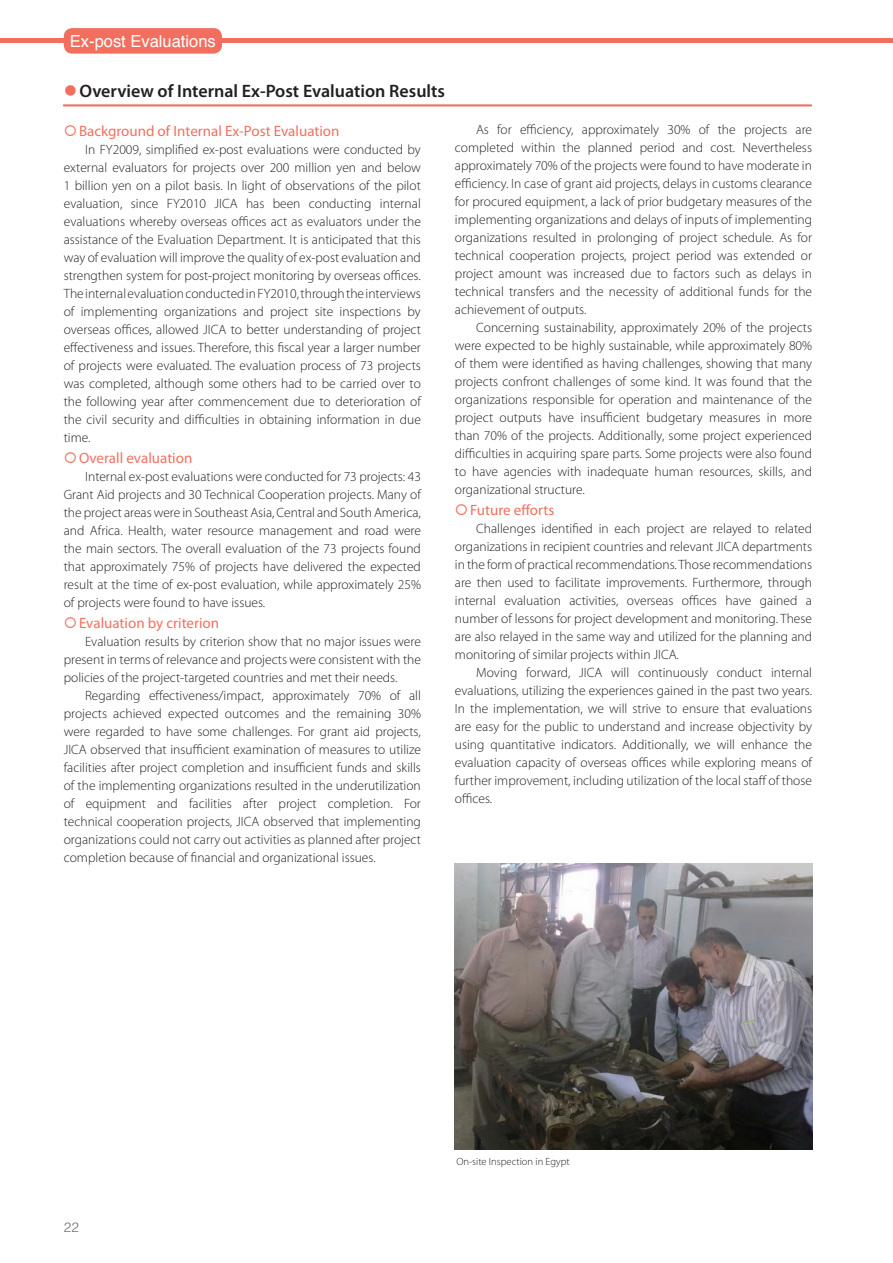
<style>
.page{position:relative;width:893px;height:1263px;background:#fff}
.page>*{position:absolute;margin:0;border:0;box-sizing:border-box;transform-origin:0 0}
.t1{font:600 18px "Myriad Pro";color:#231f20}
.t2{font:16.5px "Helvetica";color:#fff}
.t3{font:15px "Myriad Pro";color:#f26f5f}
.t4{font:300 13.5px/18px "Myriad Pro";color:#231f20;text-align:justify}
.t5{font:300 13.5px "Helvetica";color:#6c6d70}
.t6{font:300 10.5px "Myriad Pro";color:#231f20}
.s1{color:#f26f5f}
</style>
<div class="page">
<div style="left:0;top:38px;width:893px;height:5px;background:#f26f5f"></div>
<div style="left:64px;top:28px;width:158px;height:26px;background:#f26f5f;border-radius:9px"></div>
<img style="left:455px;top:863px;width:357px;height:286px">
<hr style="left:64px;top:104px;width:747px;height:2px;background:#f26f5f">
<p class="t2" style="left:70px;top:30px;width:147px">Ex-post Evaluations</p>
<h1 class="t1" style="left:64px;top:79px;width:383px"><span class="s1">●</span>Overview of Internal Ex-Post Evaluation Results</h1>
<p class="t3" style="left:64px;top:122px;width:277px">○Background of Internal Ex-Post Evaluation</p>
<p class="t4" style="left:64px;top:140px;width:359px;text-indent:21px">In FY2009, simplified ex-post evaluations were conducted by external evaluators for projects over 200 million yen and below 1 billion yen on a pilot basis. In light of observations of the pilot evaluation, since FY2010 JICA has been conducting internal evaluations whereby overseas offices act as evaluators under the assistance of the Evaluation Department. It is anticipated that this way of evaluation will improve the quality of ex-post evaluation and strengthen system for post-project monitoring by overseas offices.<br>The internal evaluation conducted in FY2010, through the interviews of implementing organizations and project site inspections by overseas offices, allowed JICA to better understanding of project effectiveness and issues. Therefore, this fiscal year a larger number of projects were evaluated. The evaluation process of 73 projects was completed, although some others had to be carried over to the following year after commencement due to deterioration of the civil security and difficulties in obtaining information in due time.</p>
<p class="t3" style="left:64px;top:448px;width:130px">○Overall evaluation</p>
<p class="t4" style="left:64px;top:467px;width:359px;text-indent:21px">Internal ex-post evaluations were conducted for 73 projects: 43<br>Grant Aid projects and 30 Technical Cooperation projects. Many of the project areas were in Southeast Asia, Central and South America, and Africa. Health, water resource management and road were the main sectors. The overall evaluation of the 73 projects found that approximately 75% of projects have delivered the expected result at the time of ex-post evaluation, while approximately 25% of projects were found to have issues.</p>
<p class="t3" style="left:64px;top:613px;width:157px">○Evaluation by criterion</p>
<p class="t4" style="left:64px;top:632px;width:359px;text-indent:21px">Evaluation results by criterion show that no major issues were present in terms of relevance and projects were consistent with the policies of the project-targeted countries and met their needs.</p>
<p class="t4" style="left:64px;top:686px;width:359px;text-indent:21px">Regarding effectiveness/impact, approximately 70% of all projects achieved expected outcomes and the remaining 30% were regarded to have some challenges. For grant aid projects, JICA observed that insufficient examination of measures to utilize facilities after project completion and insufficient funds and skills of the implementing organizations resulted in the underutilization of equipment and facilities after project completion. For technical cooperation projects, JICA observed that implementing organizations could not carry out activities as planned after project completion because of financial and organizational issues.</p>
<p class="t4" style="left:455px;top:120px;width:359px;text-indent:21px">As for efficiency, approximately 30% of the projects are completed within the planned period and cost. Nevertheless approximately 70% of the projects were found to have moderate in efficiency. In case of grant aid projects, delays in customs clearance for procured equipment, a lack of prior budgetary measures of the implementing organizations and delays of inputs of implementing organizations resulted in prolonging of project schedule. As for technical cooperation projects, project period was extended or project amount was increased due to factors such as delays in technical transfers and the necessity of additional funds for the achievement of outputs.</p>
<p class="t4" style="left:455px;top:318px;width:359px;text-indent:21px">Concerning sustainability, approximately 20% of the projects were expected to be highly sustainable, while approximately 80% of them were identified as having challenges, showing that many projects confront challenges of some kind. It was found that the organizations responsible for operation and maintenance of the project outputs have insufficient budgetary measures in more than 70% of the projects. Additionally, some project experienced difficulties in acquiring spare parts. Some projects were also found to have agencies with inadequate human resources, skills, and organizational structure.</p>
<p class="t3" style="left:455px;top:501px;width:101px">○Future efforts</p>
<p class="t4" style="left:455px;top:519px;width:359px;text-indent:21px">Challenges identified in each project are relayed to related organizations in recipient countries and relevant JICA departments in the form of practical recommendations. Those recommendations are then used to facilitate improvements. Furthermore, through internal evaluation activities, overseas offices have gained a number of lessons for project development and monitoring. These are also relayed in the same way and utilized for the planning and monitoring of similar projects within JICA.</p>
<p class="t4" style="left:455px;top:663px;width:359px;text-indent:21px">Moving forward, JICA will continuously conduct internal evaluations, utilizing the experiences gained in the past two years.<br>In the implementation, we will strive to ensure that evaluations are easy for the public to understand and increase objectivity by using quantitative indicators. Additionally, we will enhance the evaluation capacity of overseas offices while exploring means of further improvement, including utilization of the local staff of those offices.</p>
<p class="t5" style="left:64px;top:1219px;width:17px">22</p>
<p class="t6" style="left:456px;top:1155px;width:115px">On-site Inspection in Egypt</p>
</div>
